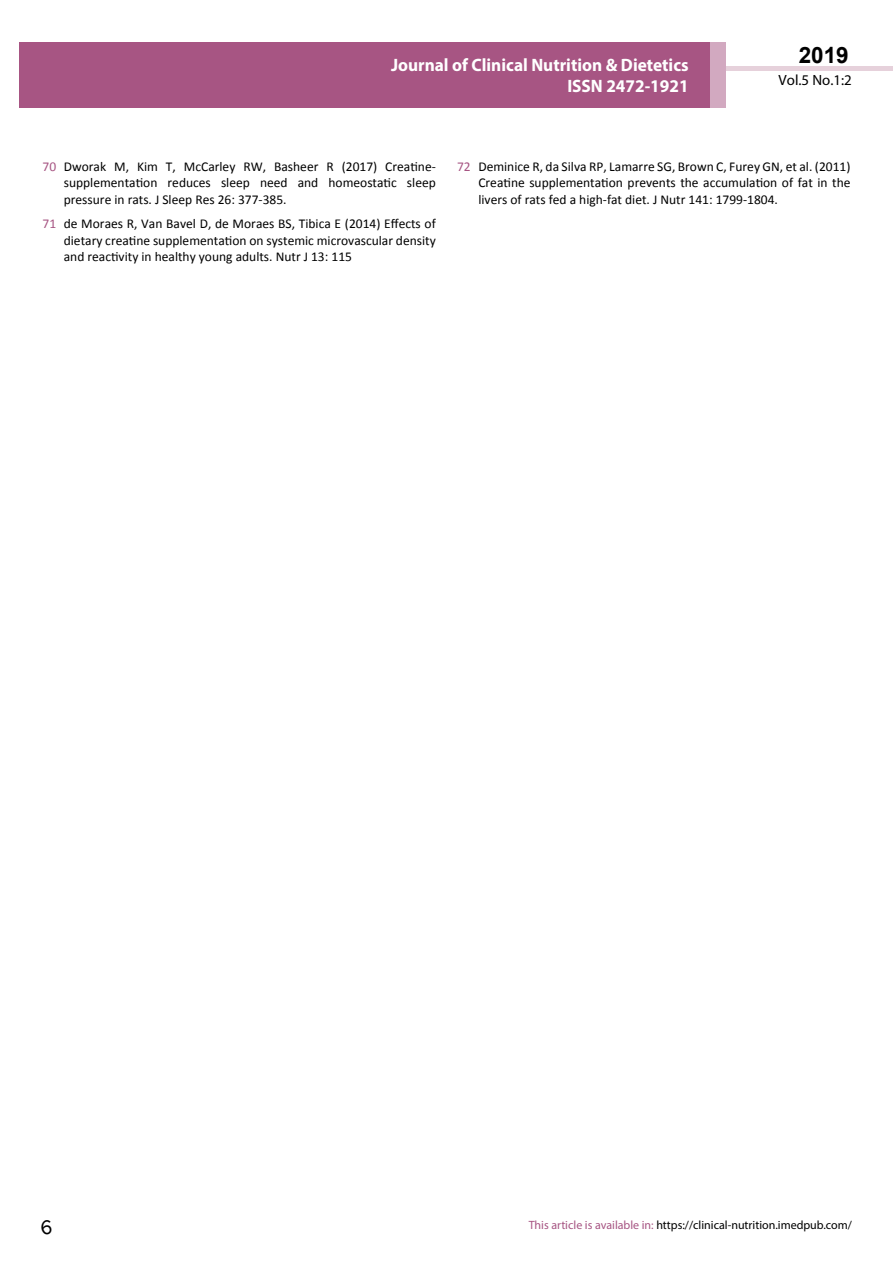
<style>
.page{position:relative;width:893px;height:1263px;background:#fff}
.page>*{position:absolute;margin:0;border:0;box-sizing:border-box;transform-origin:0 0}
.t1{font:25.5px "Tunga";color:#000}
.t2{font:700 22.5px "Arial";color:#000}
.t3{font:700 18px/21.6px "Myriad Pro";color:#fff;text-align:right;scale:.96 1}
.t4{font:14.85px "Myriad Pro";color:#000}
.t5{font:13.5px/16.2px "Calibri";color:#000;text-align:justify}
.t6{font:12px "Myriad Pro";color:#000}
.s1{color:#a75583}
</style>
<div class="page">
<div style="left:722px;top:66px;width:171px;height:5px;background:#e6d1db"></div>
<div style="left:19px;top:42px;width:706px;height:66px;background:#a75583"></div>
<div style="left:710px;top:42px;width:15px;height:66px;background:#d2a9c0"></div>
<h3 class="t3" style="left:391px;top:53px;width:311px">Journal of Clinical Nutrition &amp; Dietetics<br>ISSN 2472-1921</h3>
<h2 class="t2" style="left:799px;top:40px;width:52px">2019</h2>
<p class="t4" style="left:779px;top:71px;width:75px">Vol.5 No.1:2</p>
<p class="t5" style="left:64px;top:159px;width:374px;text-indent:-21px"><span class="s1">70</span> Dworak M, Kim T, McCarley RW, Basheer R (2017) Creatine&shy;supplementation reduces sleep need and homeostatic sleep pressure in rats. J Sleep Res 26: 377-385.</p>
<p class="t5" style="left:64px;top:216px;width:374px;text-indent:-21px"><span class="s1">71</span> de Moraes R, Van Bavel D, de Moraes BS, Tibica E (2014) Effects of dietary creatine supplementation on systemic microvascular density and reactivity in healthy young adults. Nutr J 13: 115</p>
<p class="t5" style="left:478px;top:159px;width:374px;text-indent:-21px"><span class="s1">72</span> Deminice R, da Silva RP, Lamarre SG, Brown C, Furey GN, et al. (2011)<br>Creatine supplementation prevents the accumulation of fat in the livers of rats fed a high-fat diet. J Nutr 141: 1799-1804.</p>
<h1 class="t1" style="left:40px;top:1210px;width:14px">6</h1>
<p class="t6" style="left:529px;top:1218px;width:325px"><span class="s1">This article is available in:</span> https://clinical-nutrition.imedpub.com/</p>
</div>
